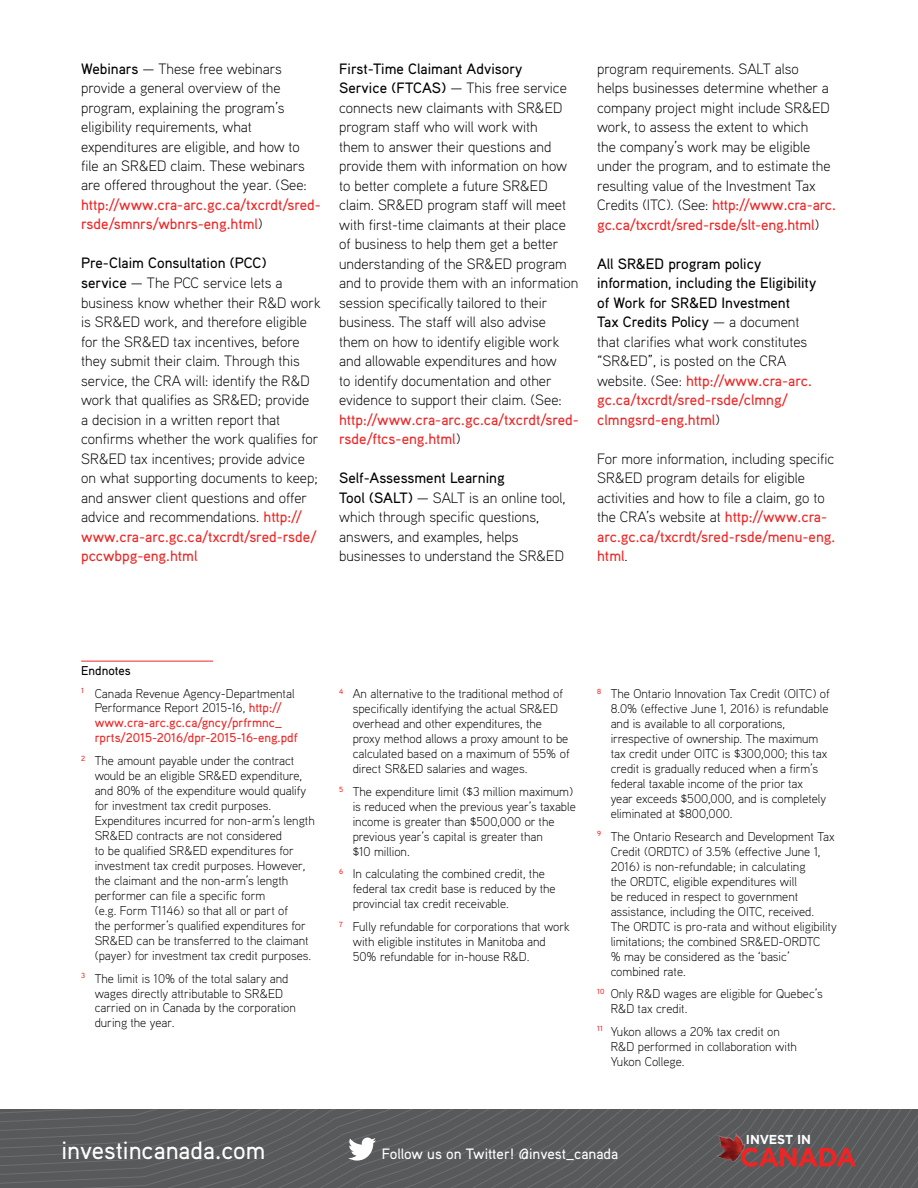
<style>
.page{position:relative;width:918px;height:1188px;background:#fff}
.page>*{position:absolute;margin:0;border:0;box-sizing:border-box;transform-origin:0 0}
.t1{font:500 24.9px "Aaux Pro";color:#fff}
.Body{font:300 15px/19.5px "Aaux Pro";color:#000}
.Body-2{font:500 15px/19.5px "Aaux Pro";color:#000}
.t2{font:500 15px "Aaux Pro";color:#fff}
.t3{font:700 12.9px "Gotham";letter-spacing:-.01em;color:#fff;scale:.96 1}
.t4{font:300 12.75px/15px "Aaux Pro";color:#000}
.t5{font:500 12.75px/15px "Aaux Pro";color:#ee2524}
.t6{font:500 12.75px "Aaux Pro";color:#000}
.s1{font-weight:500}
.s2{font-weight:500;color:#ee2524}
.s3{font-weight:300}
.s4{color:#ee2524}
.s5{font-weight:300;color:#000}
</style>
<div class="page">
<svg style="left:0;top:1167px;width:831px;height:21px;background:#5a5b5d"></svg>
<svg style="left:0;top:1167px;width:822px;height:18px;background:#5a5b5d"></svg>
<svg style="left:0;top:1167px;width:813px;height:9px;background:#5a5b5d"></svg>
<svg style="left:0;top:1109px;width:856px;height:58px;background:#5f5a5c"></svg>
<hr style="left:81px;top:661px;width:132px;height:1px;background:#ee2524">
<p class="Body" style="left:81px;top:58px;width:241px"><span class="s1">Webinars</span> — These free webinars provide a general overview of the program, explaining the program’s eligibility requirements, what expenditures are eligible, and how to file an SR&amp;ED claim. These webinars are offered throughout the year. (See: <span class="s2">http://www.cra-arc.gc.ca/txcrdt/sred&shy;rsde/smnrs/wbnrs-eng.html</span>)</p>
<p class="Body" style="left:81px;top:253px;width:241px"><span class="s1">Pre-Claim Consultation (PCC)<br>service</span> — The PCC service lets a business know whether their R&amp;D work is SR&amp;ED work, and therefore eligible for the SR&amp;ED tax incentives, before they submit their claim. Through this service, the CRA will: identify the R&amp;D work that qualifies as SR&amp;ED; provide<br>a decision in a written report that confirms whether the work qualifies for SR&amp;ED tax incentives; provide advice on what supporting documents to keep; and answer client questions and offer advice and recommendations. <span class="s2">http:// www.cra-arc.gc.ca/txcrdt/sred-rsde/ pccwbpg-eng.html</span></p>
<p class="Body" style="left:339px;top:58px;width:241px"><span class="s1">First-Time Claimant Advisory<br>Service (FTCAS)</span> — This free service connects new claimants with SR&amp;ED program staff who will work with<br>them to answer their questions and provide them with information on how to better complete a future SR&amp;ED claim. SR&amp;ED program staff will meet with first-time claimants at their place of business to help them get a better understanding of the SR&amp;ED program and to provide them with an information session specifically tailored to their business. The staff will also advise them on how to identify eligible work and allowable expenditures and how<br>to identify documentation and other evidence to support their claim. (See: <span class="s2">http://www.cra-arc.gc.ca/txcrdt/sred&shy;rsde/ftcs-eng.html</span>)</p>
<p class="Body" style="left:339px;top:468px;width:228px"><span class="s1">Self-Assessment Learning<br>Tool (SALT)</span> — SALT is an online tool, which through specific questions, answers, and examples, helps businesses to understand the SR&amp;ED</p>
<p class="Body" style="left:597px;top:58px;width:240px">program requirements. SALT also<br>helps businesses determine whether a company project might include SR&amp;ED work, to assess the extent to which<br>the company’s work may be eligible under the program, and to estimate the resulting value of the Investment Tax Credits (ITC). (See: <span class="s2">http://www.cra-arc. gc.ca/txcrdt/sred-rsde/slt-eng.html</span>)</p>
<p class="Body-2" style="left:597px;top:253px;width:221px">All SR&amp;ED program policy information, including the Eligibility of Work for SR&amp;ED Investment<br>Tax Credits Policy <span class="s3">— a document that clarifies what work constitutes “SR&amp;ED”, is posted on the CRA website. (See:</span> <span class="s4">http://www.cra-arc. gc.ca/txcrdt/sred-rsde/clmng/ clmngsrd-eng.html</span><span class="s3">)</span></p>
<p class="Body" style="left:597px;top:448px;width:240px">For more information, including specific SR&amp;ED program details for eligible activities and how to file a claim, go to the CRA’s website at <span class="s2">http://www.cra&shy;arc.gc.ca/txcrdt/sred-rsde/menu-eng. html</span>.</p>
<h2 class="t6" style="left:81px;top:663px;width:51px">Endnotes</h2>
<p class="t5" style="left:95px;top:685px;width:205px;text-indent:-14px"><sup>1</sup> <span class="s5">Canada Revenue Agency-Departmental Performance Report 2015-16,</span> http:// www.cra-arc.gc.ca/gncy/prfrmnc_ rprts/2015-2016/dpr-2015-16-eng.pdf</p>
<p class="t4" style="left:95px;top:753px;width:222px;text-indent:-14px"><sup>2</sup> The amount payable under the contract would be an eligible SR&amp;ED expenditure, and 80% of the expenditure would qualify for investment tax credit purposes.<br>Expenditures incurred for non-arm’s length SR&amp;ED contracts are not considered<br>to be qualified SR&amp;ED expenditures for investment tax credit purposes. However, the claimant and the non-arm’s length performer can file a specific form<br>(e.g. Form T1146) so that all or part of<br>the performer’s qualified expenditures for SR&amp;ED can be transferred to the claimant (payer) for investment tax credit purposes.</p>
<p class="t4" style="left:95px;top:970px;width:203px;text-indent:-14px"><sup>3</sup> The limit is 10% of the total salary and wages directly attributable to SR&amp;ED carried on in Canada by the corporation during the year.</p>
<p class="t4" style="left:353px;top:686px;width:219px;text-indent:-14px"><sup>4</sup> An alternative to the traditional method of specifically identifying the actual SR&amp;ED overhead and other expenditures, the proxy method allows a proxy amount to be calculated based on a maximum of 55% of direct SR&amp;ED salaries and wages.</p>
<p class="t4" style="left:353px;top:784px;width:225px;text-indent:-14px"><sup>5</sup> The expenditure limit ($3 million maximum) is reduced when the previous year’s taxable income is greater than $500,000 or the previous year’s capital is greater than<br>$10 million.</p>
<p class="t4" style="left:353px;top:866px;width:204px;text-indent:-14px"><sup>6</sup> In calculating the combined credit, the federal tax credit base is reduced by the provincial tax credit receivable.</p>
<p class="t4" style="left:353px;top:919px;width:219px;text-indent:-14px"><sup>7</sup> Fully refundable for corporations that work with eligible institutes in Manitoba and<br>50% refundable for in-house R&amp;D.</p>
<p class="t4" style="left:611px;top:686px;width:221px;text-indent:-14px"><sup>8</sup> The Ontario Innovation Tax Credit (OITC) of 8.0% (effective June 1, 2016) is refundable and is available to all corporations, irrespective of ownership. The maximum tax credit under OITC is $300,000; this tax credit is gradually reduced when a firm’s federal taxable income of the prior tax<br>year exceeds $500,000, and is completely eliminated at $800,000.</p>
<p class="t4" style="left:611px;top:828px;width:228px;text-indent:-14px"><sup>9</sup> The Ontario Research and Development Tax Credit (ORDTC) of 3.5% (effective June 1, 2016) is non-refundable; in calculating<br>the ORDTC, eligible expenditures will<br>be reduced in respect to government assistance, including the OITC, received.<br>The ORDTC is pro-rata and without eligibility limitations; the combined SR&amp;ED-ORDTC<br>% may be considered as the ‘basic’ combined rate.</p>
<p class="t4" style="left:611px;top:986px;width:214px;text-indent:-14px"><sup>10</sup> Only R&amp;D wages are eligible for Quebec’s<br>R&amp;D tax credit.</p>
<p class="t4" style="left:611px;top:1023px;width:188px;text-indent:-14px"><sup>11</sup> Yukon allows a 20% tax credit on<br>R&amp;D performed in collaboration with<br>Yukon College.</p>
<p class="t1" style="left:62px;top:1134px;width:205px">investincanada.com</p>
<p class="t2" style="left:382px;top:1145px;width:238px">Follow us on Twitter! @invest_canada</p>
<p class="t3" style="left:746px;top:1131px;width:69px">INVEST IN</p>
</div>
